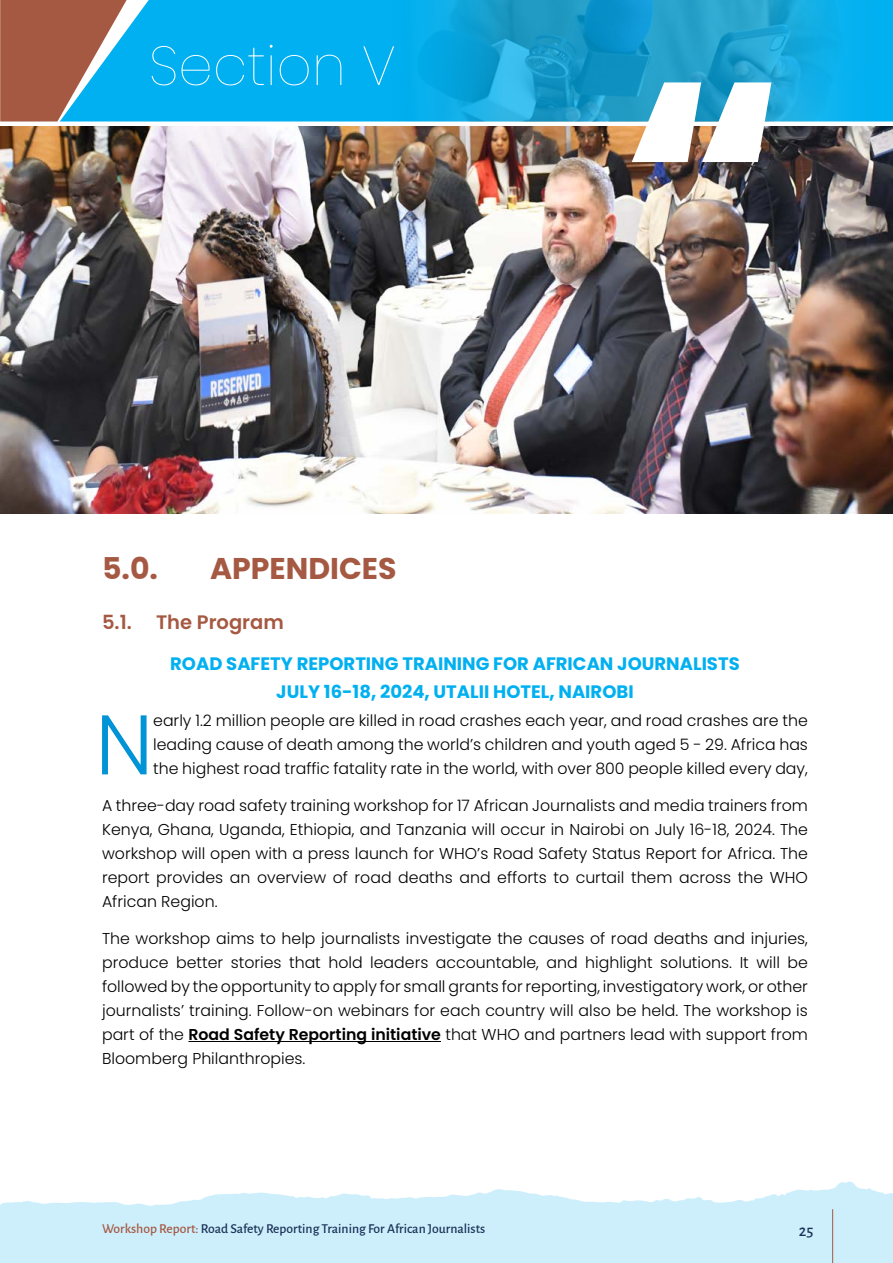
<style>
.page{position:relative;width:893px;height:1263px;background:#fff}
.page>*{position:absolute;margin:0;border:0;box-sizing:border-box;transform-origin:0 0}
.t1{font:300 84.45px "Poppins";color:#0093d5}
.t2{font:100 55.05px "Poppins";color:#fff}
.t3{font:700 30px "Poppins";color:#a55942}
.t4{font:600 19.5px "Poppins";color:#a55942}
.t5{font:700 18px/28.2px "Poppins";color:#00b0f0;text-align:center}
.t6{font:500 16.5px "Alegreya Sans";color:#1b3257}
.t7{font:300 15.75px/24px "Poppins";color:#000;text-align:justify}
.t8{font:500 13.65px "Alegreya Sans";color:#1b3257}
.s1{font-weight:600}
.s2{color:#a55942}
</style>
<div class="page">
<hr style="left:188px;top:1041px;width:253px;height:1px;background:#000">
<div style="left:0;top:0;width:60px;height:122px;background:#a55942"></div>
<svg style="left:60px;top:0;width:312px;height:122px;background:#1caade"></svg>
<img style="left:372px;top:0;width:521px;height:122px">
<img style="left:0;top:126px;width:893px;height:387px">
<svg style="left:632px;top:82px;width:139px;height:80px"></svg>
<svg style="left:1px;top:1181px;width:892px;height:82px;fill:#cdeffc"></svg>
<svg style="left:0;top:1204px;width:1px;height:59px"></svg>
<hr style="left:832px;top:1209px;width:1px;height:54px;background:#a55942">
<h2 class="t2" style="left:149px;top:34px;width:249px">Section V</h2>
<h3 class="t3" style="left:102px;top:551px;width:57px">5.0.</h3>
<h3 class="t3" style="left:210px;top:551px;width:188px">APPENDICES</h3>
<p class="t4" style="left:102px;top:611px;width:183px">5.1. The Program</p>
<p class="t5" style="left:170px;top:649px;width:571px">ROAD SAFETY REPORTING TRAINING FOR AFRICAN JOURNALISTS<br>JULY 16-18, 2024, UTALII HOTEL, NAIROBI</p>
<h1 class="t1" style="left:95px;top:696px;width:59px">N</h1>
<p class="t7" style="left:153px;top:709px;width:656px">early 1.2 million people are killed in road crashes each year, and road crashes are the leading cause of death among the world’s children and youth aged 5 - 29. Africa has the highest road traffic fatality rate in the world, with over 800 people killed every day,</p>
<p class="t7" style="left:102px;top:794px;width:707px">A three-day road safety training workshop for 17 African Journalists and media trainers from Kenya, Ghana, Uganda, Ethiopia, and Tanzania will occur in Nairobi on July 16-18, 2024. The workshop will open with a press launch for WHO’s Road Safety Status Report for Africa. The report provides an overview of road deaths and efforts to curtail them across the WHO African Region.</p>
<p class="t7" style="left:102px;top:926px;width:707px">The workshop aims to help journalists investigate the causes of road deaths and injuries, produce better stories that hold leaders accountable, and highlight solutions. It will be followed by the opportunity to apply for small grants for reporting, investigatory work, or other journalists’ training. Follow-on webinars for each country will also be held. The workshop is part of the <span class="s1">Road Safety Reporting initiative</span> that WHO and partners lead with support from Bloomberg Philanthropies.</p>
<p class="t8" style="left:102px;top:1219px;width:385px"><span class="s2">Workshop Report:</span> Road Safety Reporting Training For African Journalists</p>
<p class="t6" style="left:799px;top:1219px;width:16px">25</p>
</div>
